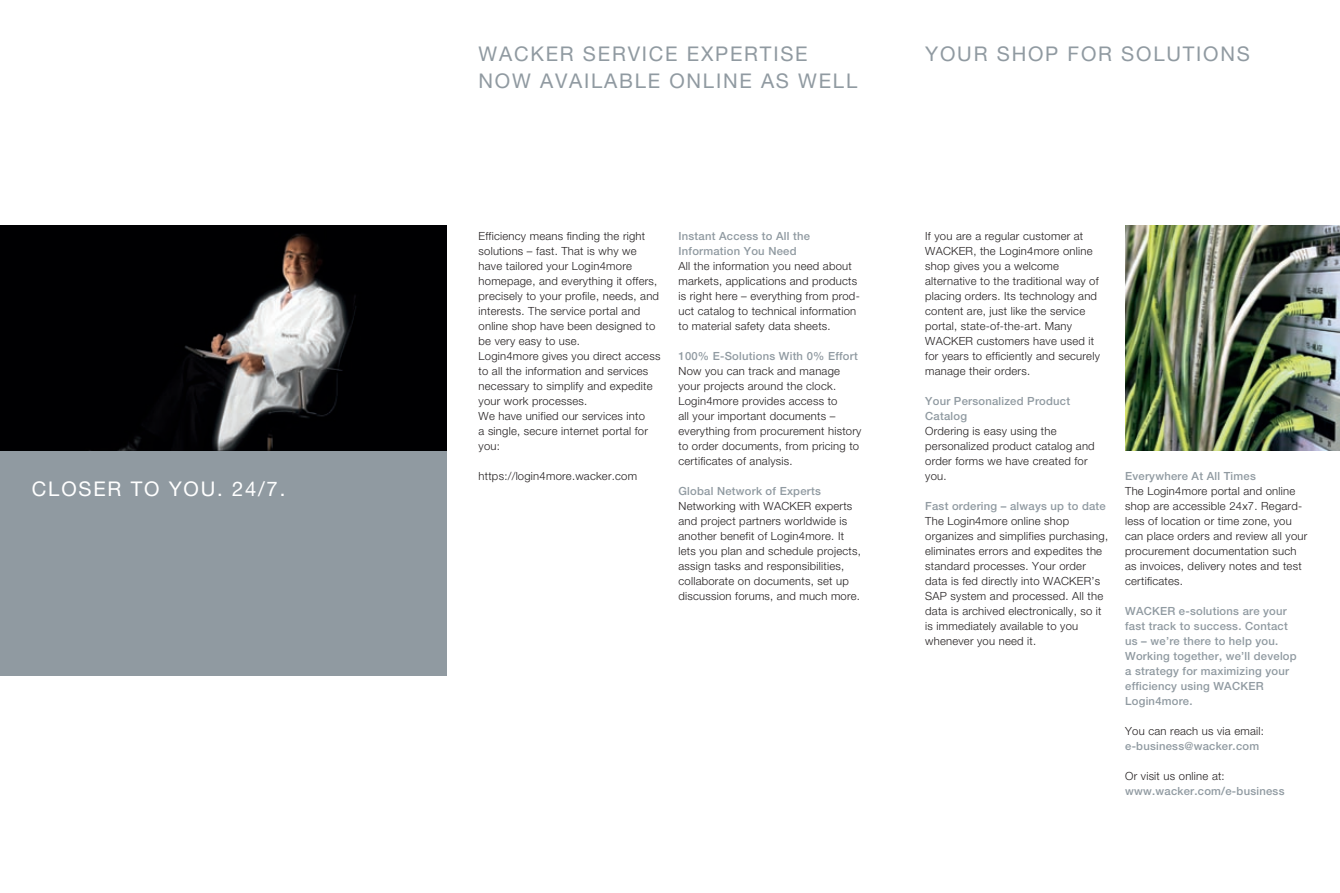
<style>
.page{position:relative;width:1340px;height:893px;background:#fff}
.page>*{position:absolute;margin:0;border:0;box-sizing:border-box;transform-origin:0 0}
.t1{font:20.25px/27px "Helvetica Neue";letter-spacing:.09em;color:#909aa1}
.t2{font:20.25px "Helvetica Neue";letter-spacing:.09em;color:#fff}
.t3{font:300 11.25px/15px "Helvetica Neue";letter-spacing:.02em;color:#231f20}
.t4{font:500 11.25px/15px "Helvetica Neue";letter-spacing:.02em;color:#909aa1}
</style>
<div class="page">
<div style="left:0;top:450px;width:446px;height:225px;background:#909aa1"></div>
<img style="left:0;top:225px;width:446px;height:225px">
<img style="left:1125px;top:225px;width:214px;height:225px">
<h1 class="t2" style="left:32px;top:477px;width:255px">CLOSER TO YOU . 24/7.</h1>
<h1 class="t1" style="left:478px;top:40px;width:328px">WACKER SERVI CE EXPERTI SE<br>NOW AVAI LABLE ON LINE</h1>
<h1 class="t1" style="left:761px;top:67px;width:98px">AS WELL</h1>
<h1 class="t1" style="left:925px;top:40px;width:172px">YOUR SHOP FOR</h1>
<h1 class="t1" style="left:1121px;top:40px;width:88px">SOLUTION</h1>
<h1 class="t1" style="left:1236px;top:40px;width:15px">S</h1>
<p class="t3" style="left:478px;top:228px;width:183px">Efficiency means finding the right solutions – fast. That is why we have tailored your Login4more homepage, and everything it offers, precisely to your profile, needs, and interests. The service portal and online shop have been designed to be very easy to use.<br>Login4more gives you direct access to all the information and services necessary to simplify and expedite your work processes.<br>We have unified our services into<br>a single, secure internet portal for you:</p>
<p class="t3" style="left:478px;top:468px;width:160px">https://login4more.wacker.com</p>
<p class="t4" style="left:678px;top:228px;width:133px">Instant Access to All the<br>Information You Need</p>
<p class="t3" style="left:678px;top:258px;width:183px">All the information you need about markets, applications and products is right here – everything from prod&shy;uct catalog to technical information to material safety data sheets.</p>
<p class="t4" style="left:678px;top:348px;width:181px">100% E-Solutions With 0% Effort</p>
<p class="t3" style="left:678px;top:363px;width:184px">Now you can track and manage your projects around the clock.<br>Login4more provides access to<br>all your important documents – everything from procurement history to order documents, from pricing to certificates of analysis.</p>
<p class="t4" style="left:678px;top:483px;width:144px">Global Network of Experts</p>
<p class="t3" style="left:678px;top:498px;width:184px">Networking with WACKER experts and project partners worldwide is another benefit of Login4more. It lets you plan and schedule projects, assign tasks and responsibilities, collaborate on documents, set up discussion forums, and much more.</p>
<p class="t3" style="left:925px;top:228px;width:176px">If you are a regular customer at<br>WACKER, the Login4more online shop gives you a welcome alternative to the traditional way of placing orders. Its technology and content are, just like the service portal, state-of-the-art. Many<br>WACKER customers have used it for years to efficiently and securely manage their orders.</p>
<p class="t4" style="left:925px;top:393px;width:146px">Your Personalized Product<br>Catalog</p>
<p class="t3" style="left:925px;top:423px;width:171px">Ordering is easy using the personalized product catalog and order forms we have created for you.</p>
<p class="t4" style="left:925px;top:498px;width:182px">Fast ordering – always up to date</p>
<p class="t3" style="left:925px;top:513px;width:184px">The Login4more online shop organizes and simplifies purchasing, eliminates errors and expedites the standard processes. Your order data is fed directly into WACKER’s<br>SAP system and processed. All the data is archived electronically, so it is immediately available to you whenever you need it.</p>
<p class="t4" style="left:1125px;top:468px;width:132px">Everywhere At All Times</p>
<p class="t3" style="left:1125px;top:483px;width:184px">The Login4more portal and online shop are accessible 24x7. Regard&shy;less of location or time zone, you can place orders and review all your procurement documentation such as invoices, delivery notes and test certificates.</p>
<p class="t4" style="left:1125px;top:603px;width:173px">WACKER e-solutions are your fast track to success. Contact us – we’re there to help you.<br>Working together, we’ll develop a strategy for maximizing your efficiency using WACKER<br>Login4more.</p>
<p class="t3" style="left:1125px;top:723px;width:140px">You can reach us via email:</p>
<p class="t4" style="left:1125px;top:738px;width:135px">e-business@wacker.com</p>
<p class="t3" style="left:1125px;top:768px;width:101px">Or visit us online at:</p>
<p class="t4" style="left:1125px;top:783px;width:161px">www.wacker.com/e-business</p>
</div>
